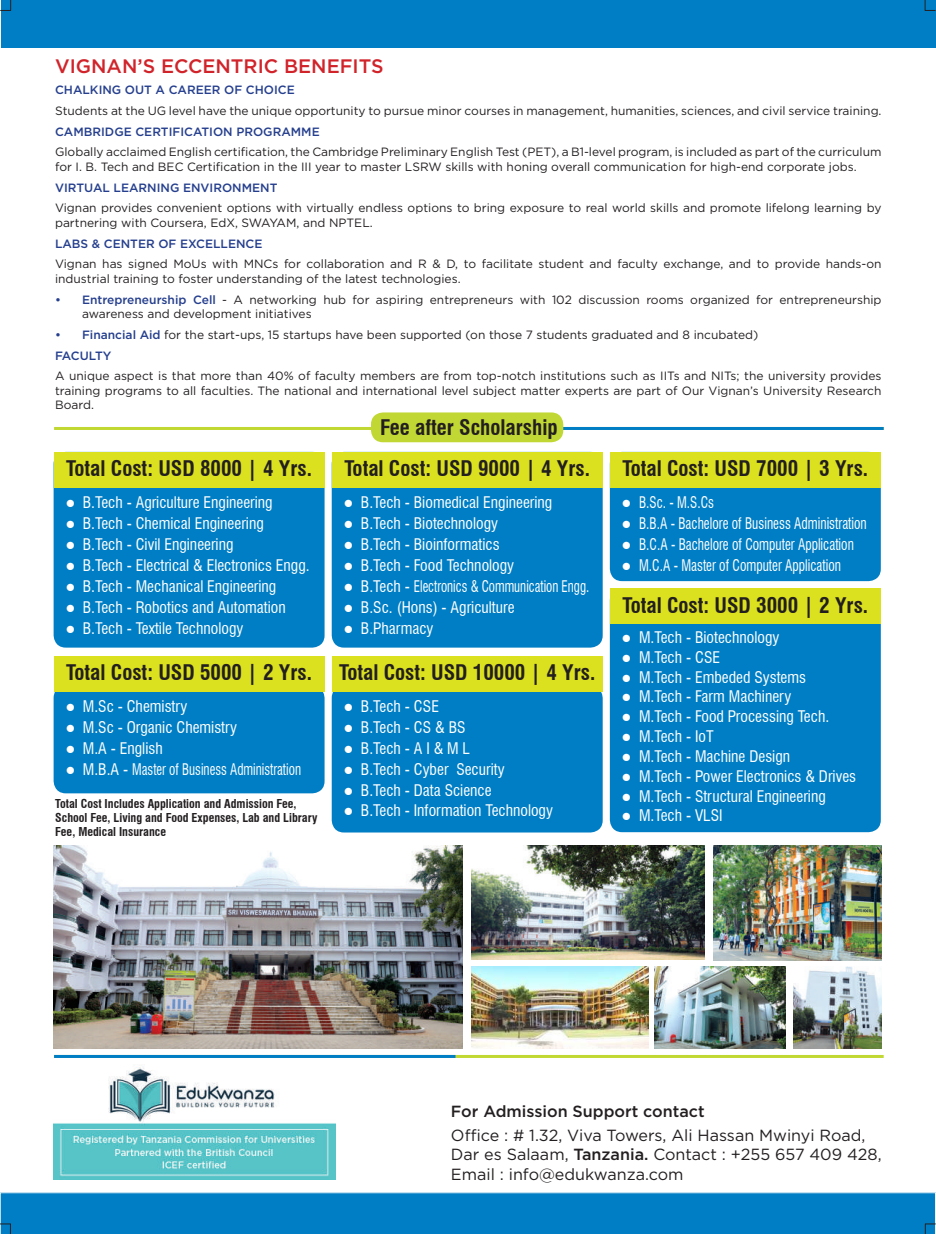
<style>
.page{position:relative;width:936px;height:1234px;background:#fff}
.page>*{position:absolute;margin:0;border:0;box-sizing:border-box;transform-origin:0 0}
.t1{font:700 condensed 21px "Swiss 721 BT";color:#231f20}
.t2{font:500 19.5px "Gotham";color:#d1232a}
.t3{font:16.2px/19.4px "Gotham";color:#231f20}
.t4{font:500 16.2px "Gotham";color:#231f20}
.t5{font:condensed 15.6px "Swiss 721 BT";color:#fff}
.t6{font:condensed 15.6px "Swiss 721 BT";color:#fff;scale:.85 1}
.t7{font:12px/14.4px "Gotham";color:#231f20}
.t8{font:700 condensed 12px/14.4px "Swiss 721 BT";color:#231f20}
.t9{font:500 12px "Gotham";color:#253f8e}
.s1{font-weight:500;color:#253f8e}
.s2{font-weight:500}
</style>
<div class="page">
<div style="left:1px;top:0;width:934px;height:48px;background:#007ec5"></div>
<div style="left:0;top:1192px;width:935px;height:41px;background:#007ec5"></div>
<svg style="left:924px;top:0;width:11px;height:11px"></svg>
<svg style="left:0;top:0;width:11px;height:11px"></svg>
<div style="left:54px;top:452px;width:270px;height:195px;background:#007ec5;border-radius:12px"></div>
<div style="left:54px;top:452px;width:270px;height:35px;background:#dbe11e"></div>
<div style="left:332px;top:452px;width:270px;height:195px;background:#007ec5;border-radius:12px"></div>
<div style="left:332px;top:452px;width:270px;height:35px;background:#dbe11e"></div>
<div style="left:609px;top:452px;width:271px;height:129px;background:#007ec5;border-radius:12px"></div>
<div style="left:609px;top:452px;width:271px;height:35px;background:#dbe11e"></div>
<div style="left:54px;top:685px;width:270px;height:108px;background:#007ec5;border-radius:12px"></div>
<div style="left:54px;top:655px;width:270px;height:36px;background:#dbe11e"></div>
<div style="left:332px;top:685px;width:270px;height:147px;background:#007ec5;border-radius:12px"></div>
<div style="left:332px;top:655px;width:270px;height:36px;background:#dbe11e"></div>
<div style="left:609px;top:588px;width:271px;height:244px;background:#007ec5;border-radius:12px"></div>
<div style="left:609px;top:588px;width:271px;height:36px;background:#dbe11e"></div>
<img style="left:654px;top:966px;width:131px;height:82px">
<img style="left:54px;top:845px;width:408px;height:203px">
<img style="left:471px;top:966px;width:177px;height:82px">
<img style="left:713px;top:845px;width:168px;height:114px">
<img style="left:471px;top:845px;width:233px;height:114px">
<img style="left:793px;top:966px;width:88px;height:82px">
<hr style="left:54px;top:1054px;width:829px;height:3px;background:#c1d832">
<hr style="left:54px;top:1054px;width:401px;height:3px;background:#007ec5">
<hr style="left:54px;top:427px;width:829px;height:3px;background:#c1d832">
<hr style="left:482px;top:427px;width:401px;height:3px;background:#007ec5">
<div style="left:371px;top:412px;width:192px;height:30px;background:#c1d733;border-radius:12px"></div>
<img style="left:53px;top:1067px;width:283px;height:112px">
<h2 class="t2" style="left:55px;top:54px;width:330px">VIGNAN’S ECCENTRIC BENEFITS</h2>
<p class="t9" style="left:55px;top:82px;width:241px">CHALKING OUT A CAREER OF CHOICE</p>
<p class="t7" style="left:55px;top:103px;width:828px">Students at the UG level have the unique opportunity to pursue minor courses in management, humanities, sciences, and civil service training.</p>
<p class="t9" style="left:55px;top:123px;width:266px">CAMBRIDGE CERTIFICATION PROGRAMME</p>
<p class="t7" style="left:55px;top:145px;width:827px">Globally acclaimed English certification, the Cambridge Preliminary English Test (PET), a B1-level program, is included as part of the curriculum for I. B. Tech and BEC Certification in the III year to master LSRW skills with honing overall communication for high-end corporate jobs.</p>
<p class="t9" style="left:55px;top:179px;width:224px">VIRTUAL LEARNING ENVIRONMENT</p>
<p class="t7" style="left:55px;top:201px;width:827px">Vignan provides convenient options with virtually endless options to bring exposure to real world skills and promote lifelong learning by partnering with Coursera, EdX, SWAYAM, and NPTEL.</p>
<p class="t9" style="left:55px;top:235px;width:209px">LABS &amp; CENTER OF EXCELLENCE</p>
<p class="t7" style="left:55px;top:257px;width:827px">Vignan has signed MoUs with MNCs for collaboration and R &amp; D, to facilitate student and faculty exchange, and to provide hands-on industrial training to foster understanding of the latest technologies.</p>
<p class="t7" style="left:82px;top:292px;width:800px;text-indent:-27px"><span class="s1">• Entrepreneurship Cell</span> - A networking hub for aspiring entrepreneurs with 102 discussion rooms organized for entrepreneurship awareness and development initiatives</p>
<p class="t7" style="left:55px;top:324px;width:704px;line-height:20.9px"><span class="s1">• Financial Aid</span> for the start-ups, 15 startups have been supported (on those 7 students graduated and 8 incubated)<br><span class="s1">FACULTY</span></p>
<p class="t7" style="left:55px;top:368px;width:827px;text-align:justify">A unique aspect is that more than 40% of faculty members are from top-notch institutions such as IITs and NITs; the university provides training programs to all faculties. The national and international level subject matter experts are part of Our Vignan’s University Research Board.</p>
<h1 class="t1" style="left:66px;top:456px;width:247px">Total Cost: USD 8000 | 4 Yrs.</h1>
<h3 class="t5" style="left:66px;top:493px;width:208px">● B.Tech - Agriculture Engineering</h3>
<h3 class="t5" style="left:66px;top:514px;width:200px">● B.Tech - Chemical Engineering</h3>
<h3 class="t5" style="left:66px;top:534px;width:169px">● B.Tech - Civil Engineering</h3>
<h3 class="t5" style="left:66px;top:555px;width:245px">● B.Tech - Electrical &amp; Electronics Engg.</h3>
<h3 class="t5" style="left:66px;top:576px;width:212px">● B.Tech - Mechanical Engineering</h3>
<h3 class="t5" style="left:66px;top:597px;width:221px">● B.Tech - Robotics and Automation</h3>
<h3 class="t5" style="left:66px;top:618px;width:179px">● B.Tech - Textile Technology</h3>
<h1 class="t1" style="left:66px;top:660px;width:247px">Total Cost: USD 5000 | 2 Yrs.</h1>
<h3 class="t5" style="left:66px;top:696px;width:123px">● M.Sc - Chemistry</h3>
<h3 class="t5" style="left:66px;top:717px;width:173px">● M.Sc - Organic Chemistry</h3>
<h3 class="t5" style="left:66px;top:738px;width:99px">● M.A - English</h3>
<h3 class="t5" style="left:66px;top:759px;width:237px">● M.B.A - Master of Business Administration</h3>
<p class="t8" style="left:55px;top:795px;width:263px">Total Cost Includes Application and Admission Fee,<br>School Fee, Living and Food Expenses, Lab and Library<br>Fee, Medical Insurance</p>
<h1 class="t1" style="left:380px;top:414px;width:179px">Fee after Scholarship</h1>
<h1 class="t1" style="left:344px;top:456px;width:247px">Total Cost: USD 9000 | 4 Yrs.</h1>
<h3 class="t5" style="left:344px;top:493px;width:210px">● B.Tech - Biomedical Engineering</h3>
<h3 class="t5" style="left:344px;top:514px;width:156px">● B.Tech - Biotechnology</h3>
<h3 class="t5" style="left:344px;top:534px;width:157px">● B.Tech - Bioinformatics</h3>
<h3 class="t5" style="left:344px;top:555px;width:172px">● B.Tech - Food Technology</h3>
<h3 class="t5" style="left:344px;top:576px;width:247px">● B.Tech - Electronics &amp; Communication Engg.</h3>
<h3 class="t5" style="left:344px;top:597px;width:172px">● B.Sc. (Hons) - Agriculture</h3>
<h3 class="t5" style="left:344px;top:618px;width:91px">● B.Pharmacy</h3>
<h1 class="t1" style="left:339px;top:660px;width:258px">Total Cost: USD 10000 | 4 Yrs.</h1>
<h3 class="t5" style="left:344px;top:696px;width:97px">● B.Tech - CSE</h3>
<h3 class="t5" style="left:344px;top:717px;width:123px">● B.Tech - CS &amp; BS</h3>
<h3 class="t5" style="left:344px;top:738px;width:128px">● B.Tech - A I &amp; M L</h3>
<h3 class="t5" style="left:344px;top:759px;width:162px">● B.Tech - Cyber Security</h3>
<h3 class="t5" style="left:344px;top:780px;width:149px">● B.Tech - Data Science</h3>
<h3 class="t5" style="left:344px;top:801px;width:211px">● B.Tech - Information Technology</h3>
<h1 class="t1" style="left:622px;top:456px;width:247px">Total Cost: USD 7000 | 3 Yrs.</h1>
<h3 class="t6" style="left:622px;top:493px;width:110px">● B.Sc. - M.S.Cs</h3>
<h3 class="t6" style="left:622px;top:514px;width:290px">● B.B.A - Bachelore of Business Administration</h3>
<h3 class="t6" style="left:622px;top:534px;width:274px">● B.C.A - Bachelore of Computer Application</h3>
<h3 class="t6" style="left:622px;top:555px;width:259px">● M.C.A - Master of Computer Application</h3>
<h1 class="t1" style="left:622px;top:592px;width:247px">Total Cost: USD 3000 | 2 Yrs.</h1>
<h3 class="t5" style="left:622px;top:627px;width:159px">● M.Tech - Biotechnology</h3>
<h3 class="t5" style="left:622px;top:647px;width:100px">● M.Tech - CSE</h3>
<h3 class="t5" style="left:622px;top:667px;width:186px">● M.Tech - Embeded Systems</h3>
<h3 class="t5" style="left:622px;top:687px;width:171px">● M.Tech - Farm Machinery</h3>
<h3 class="t5" style="left:622px;top:707px;width:209px">● M.Tech - Food Processing Tech.</h3>
<h3 class="t5" style="left:622px;top:727px;width:93px">● M.Tech - IoT</h3>
<h3 class="t5" style="left:622px;top:746px;width:170px">● M.Tech - Machine Design</h3>
<h3 class="t5" style="left:622px;top:766px;width:236px">● M.Tech - Power Electronics &amp; Drives</h3>
<h3 class="t5" style="left:622px;top:786px;width:205px">● M.Tech - Structural Engineering</h3>
<h3 class="t5" style="left:622px;top:806px;width:102px">● M.Tech - VLSI</h3>
<h3 class="t4" style="left:451px;top:1100px;width:255px">For Admission Support contact</h3>
<h3 class="t3" style="left:451px;top:1124px;width:432px">Office : # 1.32, Viva Towers, Ali Hassan Mwinyi Road,<br>Dar es Salaam, <span class="s2">Tanzania.</span> Contact : +255 657 409 428,<br>Email : info@edukwanza.com</h3>
</div>
